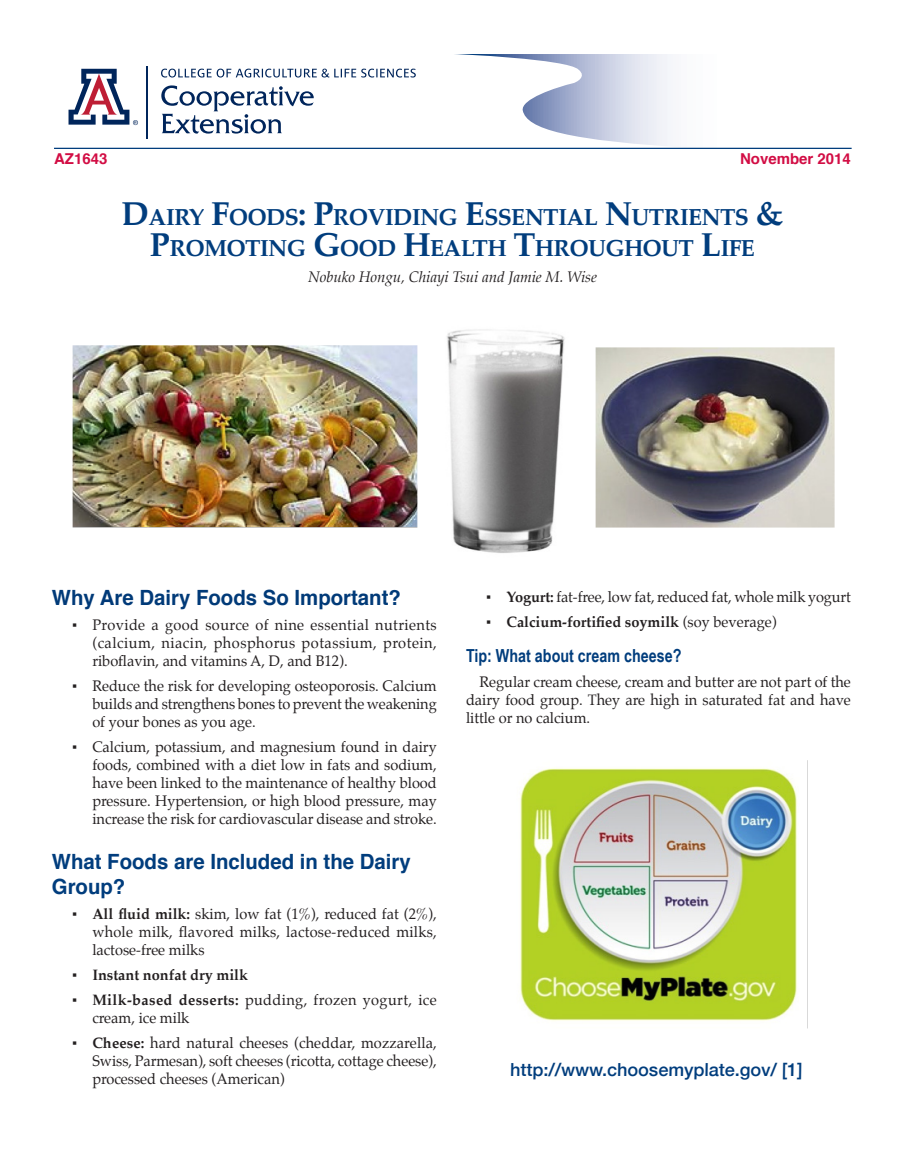
<style>
.page{position:relative;width:905px;height:1175px;background:#fff}
.page>*{position:absolute;margin:0;border:0;box-sizing:border-box;transform-origin:0 0}
.Headline{font:700 23.1px/31.5px "Palatino";letter-spacing:-.03em;color:#013d7d}
.Subhead_1{font:700 21px/25.2px "Helvetica";color:#013d7d}
.Subhead_1-2{font:700 21px "Helvetica";color:#013a78}
.t1{font:500 18px "Helvetica Neue";color:#013d7d}
.t2{font:700 18px "Arial Narrow";color:#013d7d}
.t3{font:15px/18px "Palatino";color:#231f20;text-align:justify}
.t4{font:700 15px "Palatino";color:#231f20}
.t5{font:15px/18px "Palatino";letter-spacing:.025em;color:#231f20}
.t6{font:italic 15px "Palatino";color:#231f20}
.t7{font:700 15px "Helvetica";color:#d20d44}
.s1{font-size:33px}
.s2{font-weight:700}
.s3{font-weight:400}
</style>
<div class="page">
<svg style="left:453px;top:54px;width:399px;height:94px"></svg>
<hr style="left:54px;top:148px;width:797px;height:1px;background:#013d7d">
<svg style="left:161px;top:85px;width:153px;height:49px"></svg>
<svg style="left:161px;top:69px;width:255px;height:8px"></svg>
<svg style="left:68px;top:68px;width:70px;height:58px"></svg>
<hr style="left:146px;top:67px;width:2px;height:72px;background:#00255b">
<img style="left:72px;top:345px;width:346px;height:182px">
<img style="left:447px;top:329px;width:118px;height:224px">
<img style="left:595px;top:347px;width:239px;height:180px">
<img style="left:520px;top:768px;width:277px;height:253px">
<p class="t7" style="left:54px;top:147px;width:55px">AZ1643</p>
<p class="t7" style="left:740px;top:147px;width:112px">November 2014</p>
<p class="Headline" style="left:150px;top:200px;width:635px;text-indent:-28px"><span class="s1">D</span>AIRY <span class="s1">F</span>OODS<span class="s1">: P</span>ROVIDING <span class="s1">E</span>SSENTIAL <span class="s1">N</span>UTRIENTS <span class="s1">&amp;<br>P</span>ROMOTING <span class="s1">G</span>OOD <span class="s1">H</span>EALTH <span class="s1">T</span>HROUGHOUT <span class="s1">L</span>IFE</p>
<p class="t6" style="left:308px;top:264px;width:291px">Nobuko Hongu, Chiayi Tsui and Jamie M. Wise</p>
<p class="Subhead_1-2" style="left:52px;top:581px;width:350px">Why Are Dairy Foods So Important?</p>
<p class="t3" style="left:92px;top:616px;width:346px;text-indent:-20px">▪ Provide a good source of nine essential nutrients (calcium, niacin, phosphorus potassium, protein, riboflavin, and vitamins A, D, and B12).</p>
<p class="t3" style="left:92px;top:676px;width:346px;text-indent:-20px">▪ Reduce the risk for developing osteoporosis. Calcium builds and strengthens bones to prevent the weakening of your bones as you age.</p>
<p class="t3" style="left:92px;top:737px;width:346px;text-indent:-20px">▪ Calcium, potassium, and magnesium found in dairy foods, combined with a diet low in fats and sodium, have been linked to the maintenance of healthy blood pressure. Hypertension, or high blood pressure, may increase the risk for cardiovascular disease and stroke.</p>
<p class="Subhead_1" style="left:52px;top:849px;width:360px">What Foods are Included in the Dairy<br>Group?</p>
<p class="t3" style="left:92px;top:905px;width:346px;text-indent:-20px">▪ <span class="s2">All fluid milk:</span> skim, low fat (1%), reduced fat (2%), whole milk, flavored milks, lactose-reduced milks, lactose-free milks</p>
<p class="t4" style="left:72px;top:962px;width:177px"><span class="s3">▪</span> Instant nonfat dry milk</p>
<p class="t5" style="left:92px;top:990px;width:346px;text-indent:-20px">▪ <span class="s2">Milk-based desserts:</span> pudding, frozen yogurt, ice cream, ice milk</p>
<p class="t3" style="left:92px;top:1033px;width:346px;text-indent:-20px">▪ <span class="s2">Cheese:</span> hard natural cheeses (cheddar, mozzarella, Swiss, Parmesan), soft cheeses (ricotta, cottage cheese), processed cheeses (American)</p>
<p class="t3" style="left:486px;top:588px;width:366px">▪ <span class="s2">Yogurt:</span> fat-free, low fat, reduced fat, whole milk yogurt</p>
<p class="t4" style="left:486px;top:609px;width:292px"><span class="s3">▪</span> Calcium-fortified soymilk <span class="s3">(soy beverage)</span></p>
<p class="t2" style="left:466px;top:642px;width:217px">Tip: What about cream cheese?</p>
<p class="t3" style="left:466px;top:672px;width:386px;text-indent:14px">Regular cream cheese, cream and butter are not part of the dairy food group. They are high in saturated fat and have little or no calcium.</p>
<p class="t1" style="left:510px;top:1055px;width:294px">http://www.choosemyplate.gov/ [1]</p>
</div>
